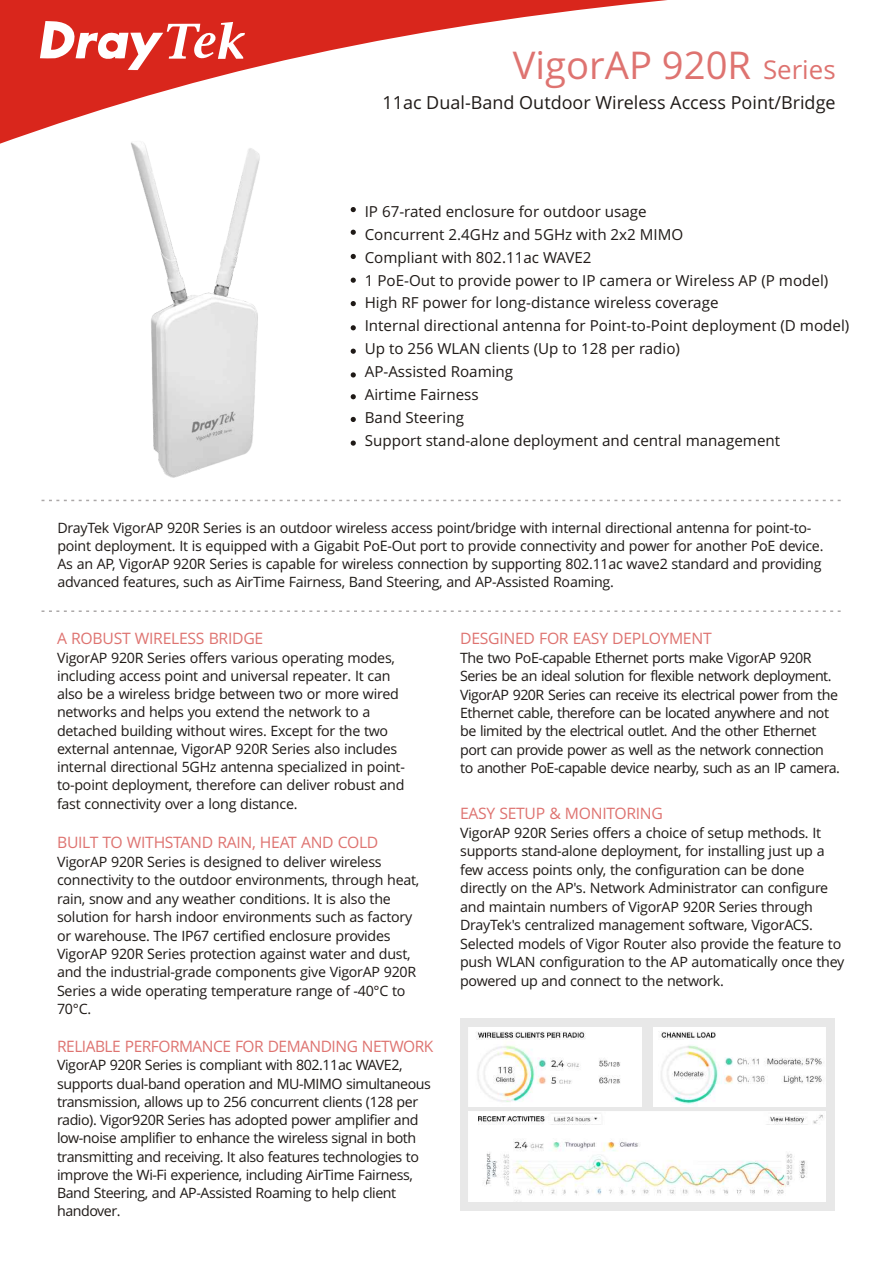
<style>
.page{position:relative;width:893px;height:1263px;background:#fff}
.page>*{position:absolute;margin:0;border:0;box-sizing:border-box;transform-origin:0 0}
.t1{font:38.25px "Open Sans";color:#de7370}
.t2{font:25.8px "Open Sans";color:#de7370}
.t3{font:18px "Open Sans";color:#1f1a17}
.t4{font:15.75px "Open Sans";letter-spacing:-.02em;color:#de7370}
.t5{font:15.15px/23px "Open Sans";color:#1f1a17}
.t6{font:14.25px/18.5px "Open Sans";letter-spacing:-.02em;color:#1f1a17}
</style>
<div class="page">
<div style="left:460px;top:1018px;width:374px;height:193px;background:#e8e8e8"></div>
<svg style="left:351px;top:207px;width:5px;height:5px"></svg>
<svg style="left:351px;top:230px;width:5px;height:5px"></svg>
<svg style="left:351px;top:254px;width:5px;height:5px"></svg>
<svg style="left:351px;top:278px;width:5px;height:5px"></svg>
<svg style="left:351px;top:301px;width:5px;height:5px"></svg>
<svg style="left:351px;top:325px;width:5px;height:5px"></svg>
<svg style="left:351px;top:440px;width:5px;height:6px"></svg>
<svg style="left:351px;top:349px;width:5px;height:5px"></svg>
<svg style="left:351px;top:372px;width:5px;height:5px"></svg>
<svg style="left:351px;top:394px;width:5px;height:5px"></svg>
<svg style="left:351px;top:417px;width:5px;height:5px"></svg>
<svg style="left:42px;top:610px;width:799px;height:2px"></svg>
<svg style="left:42px;top:500px;width:799px;height:1px"></svg>
<img style="left:132px;top:147px;width:128px;height:331px">
<svg style="left:0;top:0;width:667px;height:147px"></svg>
<svg style="left:40px;top:21px;width:205px;height:50px"></svg>
<img style="left:469px;top:1112px;width:357px;height:90px">
<img style="left:653px;top:1027px;width:173px;height:79px">
<img style="left:469px;top:1027px;width:172px;height:79px">
<h1 class="t1" style="left:513px;top:50px;width:240px">VigorAP 920R</h1>
<p class="t3" style="left:382px;top:95px;width:455px">11ac Dual-Band Outdoor Wireless Access Point/Bridge</p>
<h2 class="t2" style="left:763px;top:59px;width:74px">Series</h2>
<p class="t5" style="left:365px;top:201px;width:486px">IP 67-rated enclosure for outdoor usage<br>Concurrent 2.4GHz and 5GHz with 2x2 MIMO<br>Compliant with 802.11ac WAVE2<br>1 PoE-Out to provide power to IP camera or Wireless AP (P model)<br>High RF power for long-distance wireless coverage<br>Internal directional antenna for Point-to-Point deployment (D model)<br>Up to 256 WLAN clients (Up to 128 per radio)<br>AP-Assisted Roaming<br>Airtime Fairness<br>Band Steering<br>Support stand-alone deployment and central management</p>
<p class="t6" style="left:57px;top:520px;width:767px">DrayTek VigorAP 920R Series is an outdoor wireless access point/bridge with internal directional antenna for point-to&shy;point deployment. It is equipped with a Gigabit PoE-Out port to provide connectivity and power for another PoE device.<br>As an AP, VigorAP 920R Series is capable for wireless connection by supporting 802.11ac wave2 standard and providing advanced features, such as AirTime Fairness, Band Steering, and AP-Assisted Roaming.</p>
<p class="t4" style="left:57px;top:632px;width:208px">A ROBUST WIRELESS BRIDGE</p>
<p class="t6" style="left:57px;top:650px;width:349px">VigorAP 920R Series offers various operating modes, including access point and universal repeater. It can also be a wireless bridge between two or more wired networks and helps you extend the network to a detached building without wires. Except for the two external antennae, VigorAP 920R Series also includes internal directional 5GHz antenna specialized in point&shy;to-point deployment, therefore can deliver robust and fast connectivity over a long distance.</p>
<p class="t4" style="left:57px;top:836px;width:323px">BUILT TO WITHSTAND RAIN, HEAT AND COLD</p>
<p class="t6" style="left:57px;top:854px;width:364px">VigorAP 920R Series is designed to deliver wireless connectivity to the outdoor environments, through heat, rain, snow and any weather conditions. It is also the solution for harsh indoor environments such as factory or warehouse. The IP67 certified enclosure provides VigorAP 920R Series protection against water and dust, and the industrial-grade components give VigorAP 920R Series a wide operating temperature range of -40°C to 70°C.</p>
<p class="t4" style="left:57px;top:1039px;width:378px">RELIABLE PERFORMANCE FOR DEMANDING NETWORK</p>
<p class="t6" style="left:57px;top:1057px;width:375px">VigorAP 920R Series is compliant with 802.11ac WAVE2, supports dual-band operation and MU-MIMO simultaneous transmission, allows up to 256 concurrent clients (128 per radio). Vigor920R Series has adopted power amplifier and low-noise amplifier to enhance the wireless signal in both transmitting and receiving. It also features technologies to improve the Wi-Fi experience, including AirTime Fairness, Band Steering, and AP-Assisted Roaming to help client handover.</p>
<p class="t4" style="left:460px;top:632px;width:253px">DESGINED FOR EASY DEPLOYMENT</p>
<p class="t6" style="left:460px;top:650px;width:381px">The two PoE-capable Ethernet ports make VigorAP 920R Series be an ideal solution for flexible network deployment.<br>VigorAP 920R Series can receive its electrical power from the Ethernet cable, therefore can be located anywhere and not be limited by the electrical outlet. And the other Ethernet port can provide power as well as the network connection to another PoE-capable device nearby, such as an IP camera.</p>
<p class="t4" style="left:460px;top:807px;width:204px">EASY SETUP &amp; MONITORING</p>
<p class="t6" style="left:460px;top:825px;width:386px">VigorAP 920R Series offers a choice of setup methods. It supports stand-alone deployment, for installing just up a few access points only, the configuration can be done directly on the AP's. Network Administrator can configure and maintain numbers of VigorAP 920R Series through DrayTek's centralized management software, VigorACS.<br>Selected models of Vigor Router also provide the feature to push WLAN configuration to the AP automatically once they powered up and connect to the network.</p>
</div>
